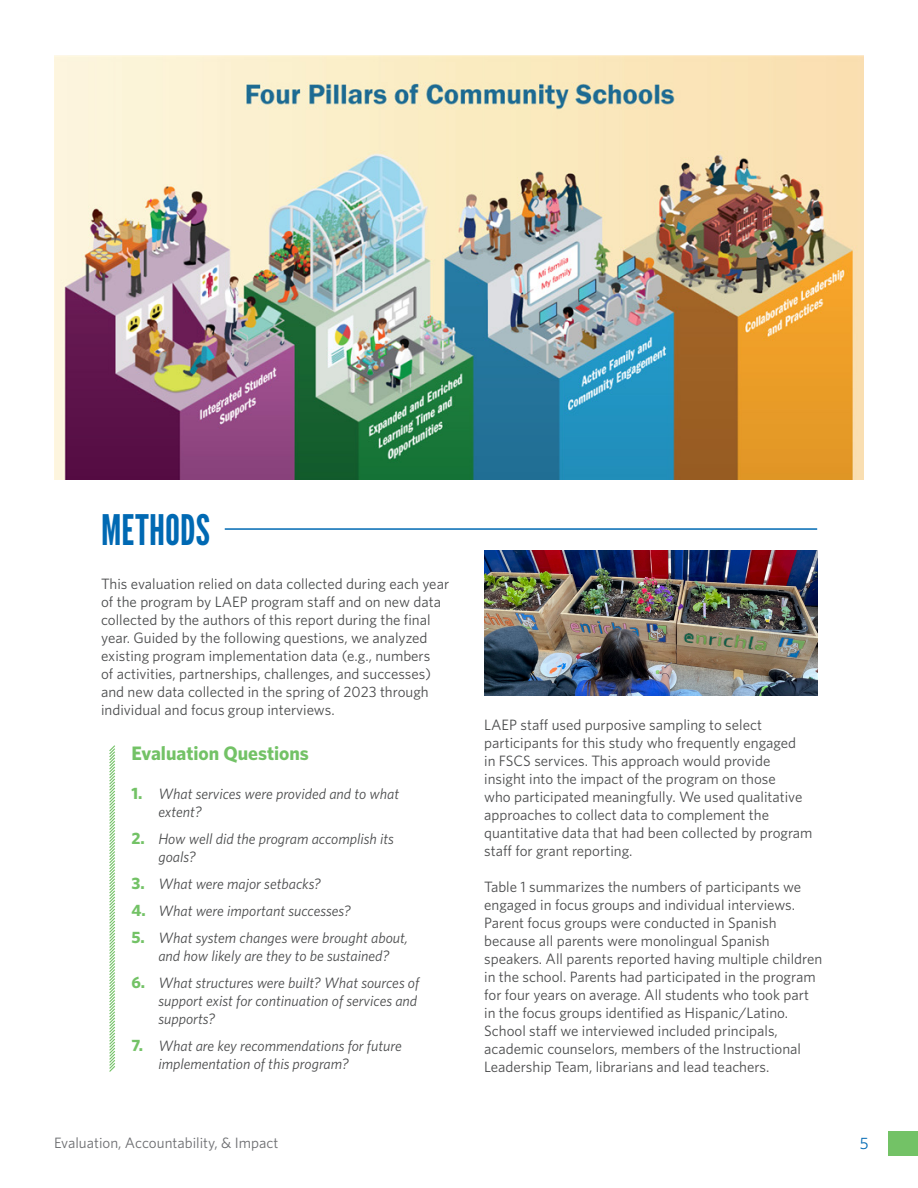
<style>
.page{position:relative;width:918px;height:1188px;background:#fff}
.page>*{position:absolute;margin:0;border:0;box-sizing:border-box;transform-origin:0 0}
.t1{font:42px "League Gothic";color:#0069b3}
.t2{font:700 19.5px "Whitney";color:#73c266}
.t3{font:16.5px "Whitney";color:#0069b3}
.t4{font:15px/18px "Whitney";color:#4b4c4d}
.t5{font:italic 15px/18px "Whitney";color:#4b4c4d}
.t6{font:15px "Whitney";color:#6c6d70}
.s1{font-weight:700;font-style:normal;font-size:16.5px;color:#73c266}
</style>
<div class="page">
<div style="left:888px;top:1131px;width:30px;height:25px;background:#73c266"></div>
<img style="left:54px;top:56px;width:810px;height:423px">
<hr style="left:225px;top:528px;width:592px;height:2px;background:#0069b3">
<svg style="left:109px;top:745px;width:6px;height:327px"></svg>
<img style="left:484px;top:550px;width:333px;height:145px">
<p class="t1" style="left:101px;top:500px;width:110px">METHODS</p>
<p class="t4" style="left:101px;top:574px;width:350px">This evaluation relied on data collected during each year of the program by LAEP program staff and on new data collected by the authors of this report during the final year. Guided by the following questions, we analyzed existing program implementation data (e.g., numbers<br>of activities, partnerships, challenges, and successes) and new data collected in the spring of 2023 through individual and focus group interviews.</p>
<p class="t2" style="left:131px;top:741px;width:179px">Evaluation Questions</p>
<p class="t5" style="left:158px;top:784px;width:242px;text-indent:-27px"><span class="s1">1.</span> What services were provided and to what extent?</p>
<p class="t5" style="left:158px;top:829px;width:237px;text-indent:-27px"><span class="s1">2.</span> How well did the program accomplish its goals?</p>
<p class="t5" style="left:131px;top:874px;width:191px"><span class="s1">3.</span> What were major setbacks?</p>
<p class="t5" style="left:131px;top:901px;width:221px"><span class="s1">4.</span> What were important successes?</p>
<p class="t5" style="left:131px;top:928px;width:278px;text-align:center"><span class="s1">5.</span> What system changes were brought about, and how likely are they to be sustained?</p>
<p class="t5" style="left:158px;top:973px;width:262px;text-indent:-27px"><span class="s1">6.</span> What structures were built? What sources of support exist for continuation of services and supports?</p>
<p class="t5" style="left:158px;top:1036px;width:245px;text-indent:-27px"><span class="s1">7.</span> What are key recommendations for future implementation of this program?</p>
<p class="t4" style="left:484px;top:715px;width:330px">LAEP staff used purposive sampling to select participants for this study who frequently engaged<br>in FSCS services. This approach would provide insight into the impact of the program on those<br>who participated meaningfully. We used qualitative approaches to collect data to complement the quantitative data that had been collected by program staff for grant reporting.</p>
<p class="t4" style="left:484px;top:877px;width:340px">Table 1 summarizes the numbers of participants we engaged in focus groups and individual interviews.<br>Parent focus groups were conducted in Spanish because all parents were monolingual Spanish speakers. All parents reported having multiple children in the school. Parents had participated in the program for four years on average. All students who took part in the focus groups identified as Hispanic/Latino.<br>School staff we interviewed included principals, academic counselors, members of the Instructional Leadership Team, librarians and lead teachers.</p>
<p class="t6" style="left:54px;top:1134px;width:226px">Evaluation, Accountability, &amp; Impact</p>
<p class="t3" style="left:860px;top:1133px;width:10px">5</p>
</div>
